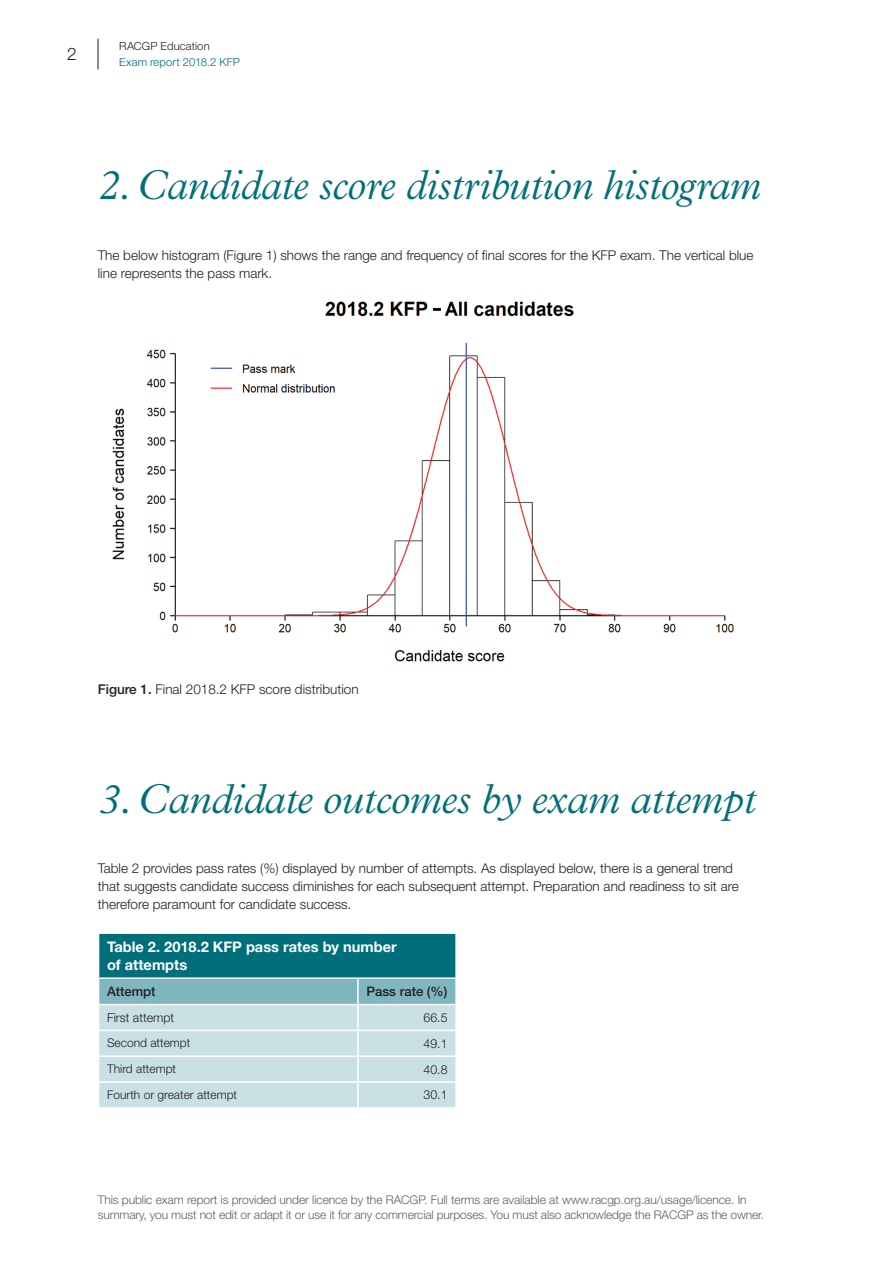
<style>
.page{position:relative;width:893px;height:1263px;background:#fff}
.page>*{position:absolute;margin:0;border:0;box-sizing:border-box;transform-origin:0 0}
.Head_A{font:italic 300 42px "Plantin MT Std";letter-spacing:-.01em;color:#006f7a}
.t1{font:300 17.25px "Helvetica Neue LT Std";color:#231f20}
.Table_head{font:700 14.7px/17.5px "Helvetica Neue LT Std";color:#fff}
.Body{font:300 13.5px/18px "Helvetica Neue LT Std";color:#231f20}
.Table_sub-head{font:500 13.2px "Helvetica Neue LT Std";color:#231f20}
.Table_body{font:300 12.3px "Helvetica Neue LT Std";color:#231f20}
.t2{font:300 12px/15px "Helvetica Neue LT Std";letter-spacing:-.01em;color:#5f5f62}
.Table_body-2{font:300 12px "Helvetica Neue LT Std";color:#231f20}
.t3{font:300 11.25px "Helvetica Neue LT Std";letter-spacing:.01em;color:#006f7a}
.t4{font:300 11.25px "Helvetica Neue LT Std";letter-spacing:.01em;color:#231f20}
.s1{font-weight:500}
</style>
<div class="page">
<hr style="left:98px;top:39px;width:1px;height:31px;background:#231f20">
<img style="left:112px;top:301px;width:622px;height:361px">
<div style="left:99px;top:933px;width:357px;height:45px;background:#006f7a"></div>
<hr style="left:98px;top:932px;width:260px;height:2px;background:#fff">
<hr style="left:358px;top:932px;width:99px;height:2px;background:#fff">
<hr style="left:455px;top:934px;width:2px;height:43px;background:#fff">
<hr style="left:98px;top:977px;width:260px;height:2px;background:#fff">
<svg style="left:98px;top:978px;width:358px;height:130px;background:#bedadf"></svg>
<hr style="left:358px;top:977px;width:99px;height:2px;background:#fff">
<hr style="left:455px;top:979px;width:2px;height:25px;background:#fff">
<hr style="left:98px;top:1004px;width:260px;height:1px;background:#fff">
<hr style="left:358px;top:1004px;width:99px;height:1px;background:#fff">
<p class="t1" style="left:67px;top:43px;width:11px">2</p>
<p class="t4" style="left:119px;top:39px;width:92px">RACGP Education</p>
<p class="t3" style="left:119px;top:55px;width:122px">Exam report 2018.2 KFP</p>
<p class="Head_A" style="left:98px;top:162px;width:665px">2. Candidate score distribution histogram</p>
<p class="Body" style="left:98px;top:246px;width:657px">The below histogram (Figure 1) shows the range and frequency of final scores for the KFP exam. The vertical blue line represents the pass mark.</p>
<p class="Body" style="left:98px;top:680px;width:262px"><span class="s1">Figure 1.</span> Final 2018.2 KFP score distribution</p>
<p class="Head_A" style="left:98px;top:775px;width:659px">3. Candidate outcomes by exam attempt</p>
<p class="Body" style="left:98px;top:859px;width:642px">Table 2 provides pass rates (%) displayed by number of attempts. As displayed below, there is a general trend that suggests candidate success diminishes for each subsequent attempt. Preparation and readiness to sit are therefore paramount for candidate success.</p>
<p class="Table_head" style="left:107px;top:938px;width:291px">Table 2. 2018.2 KFP pass rates by number of attempts</p>
<p class="Table_sub-head" style="left:107px;top:983px;width:50px">Attempt</p>
<p class="Table_sub-head" style="left:366px;top:983px;width:82px">Pass rate (%)</p>
<p class="Table_body" style="left:107px;top:1010px;width:69px">First attempt</p>
<p class="Table_body" style="left:423px;top:1010px;width:26px">66.5</p>
<p class="Table_body-2" style="left:107px;top:1036px;width:85px">Second attempt</p>
<p class="Table_body" style="left:423px;top:1036px;width:26px">49.1</p>
<p class="Table_body-2" style="left:107px;top:1062px;width:71px">Third attempt</p>
<p class="Table_body" style="left:423px;top:1062px;width:26px">40.8</p>
<p class="Table_body-2" style="left:107px;top:1087px;width:132px">Fourth or greater attempt</p>
<p class="Table_body" style="left:423px;top:1087px;width:26px">30.1</p>
<p class="t2" style="left:98px;top:1192px;width:668px">This public exam report is provided under licence by the RACGP. Full terms are available at www.racgp.org.au/usage/licence. In summary, you must not edit or adapt it or use it for any commercial purposes. You must also acknowledge the RACGP as the owner.</p>
</div>
